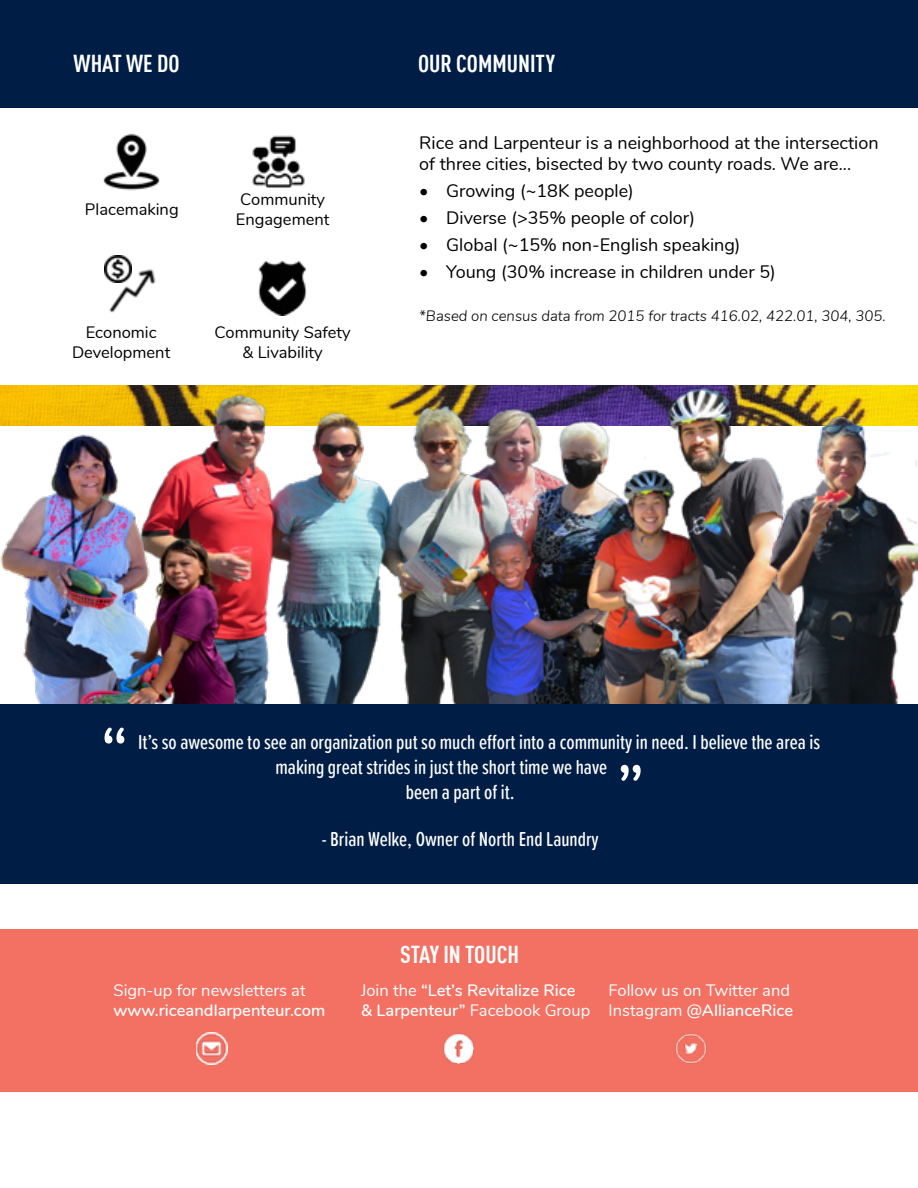
<style>
.page{position:relative;width:918px;height:1188px;background:#fff}
.page>*{position:absolute;margin:0;border:0;box-sizing:border-box;transform-origin:0 0}
.t1{font:72px "Nunito";color:#fff}
.t2{font:700 condensed 24px "DINOT";color:#fff}
.t3{font:500 21px/25.2px "Proxima Soft Ex Cn";color:#fff}
.t4{font:18px/21.6px "Nunito";color:#000}
.t5{font:600 16.5px/19.8px "Nunito";color:#fff}
.t6{font:16.5px/19.8px "Nunito";color:#000;text-align:center}
.t7{font:16.5px/19.8px "Nunito";color:#fff}
.t8{font:italic 300 15px "Nunito";color:#000}
.s1{font-weight:400}
.s2{font-weight:600}
</style>
<div class="page">
<img style="left:0;top:385px;width:586px;height:34px">
<img style="left:450px;top:385px;width:134px;height:3px">
<img style="left:135px;top:388px;width:451px;height:316px">
<img style="left:586px;top:385px;width:146px;height:319px">
<img style="left:732px;top:385px;width:186px;height:319px">
<img style="left:0;top:419px;width:204px;height:104px">
<div style="left:0;top:930px;width:918px;height:162px;background:#f37163"></div>
<img style="left:197px;top:1032px;width:31px;height:33px">
<img style="left:443px;top:1033px;width:31px;height:31px">
<img style="left:675px;top:1033px;width:32px;height:31px">
<img style="left:252px;top:135px;width:53px;height:53px">
<img style="left:258px;top:262px;width:49px;height:54px">
<img style="left:104px;top:262px;width:52px;height:51px">
<img style="left:105px;top:255px;width:27px;height:27px">
<img style="left:103px;top:133px;width:57px;height:58px">
<div style="left:0;top:0;width:918px;height:108px;background:#001e45"></div>
<img style="left:469px;top:485px;width:147px;height:219px">
<img style="left:0;top:523px;width:246px;height:181px">
<div style="left:0;top:704px;width:918px;height:180px;background:#001e45"></div>
<h2 class="t2" style="left:74px;top:46px;width:107px">WHAT WE DO</h2>
<h2 class="t2" style="left:418px;top:46px;width:139px">OUR COMMUNITY</h2>
<p class="t6" style="left:85px;top:198px;width:95px">Placemaking</p>
<p class="t6" style="left:236px;top:189px;width:95px;text-align:left">Community<br>Engagement</p>
<p class="t6" style="left:72px;top:321px;width:100px">Economic<br>Development</p>
<p class="t6" style="left:215px;top:321px;width:138px">Community Safety &amp; Livability</p>
<p class="t4" style="left:419px;top:131px;width:461px">Rice and Larpenteur is a neighborhood at the intersection of three cities, bisected by two county roads. We are...</p>
<p class="t4" style="left:419px;top:179px;width:216px">• Growing (~18K people)</p>
<p class="t4" style="left:419px;top:206px;width:277px">• Diverse (&gt;35% people of color)</p>
<p class="t4" style="left:419px;top:233px;width:323px">• Global (~15% non-English speaking)</p>
<p class="t4" style="left:419px;top:260px;width:358px">• Young (30% increase in children under 5)</p>
<p class="t8" style="left:419px;top:305px;width:468px">*Based on census data from 2015 for tracts 416.02, 422.01, 304, 305.</p>
<h1 class="t1" style="left:100px;top:701px;width:30px">“</h1>
<p class="t3" style="left:276px;top:728px;width:546px;text-indent:-138px">It’s so awesome to see an organization put so much effort into a community in need. I believe the area is making great strides in just the short time we have</p>
<h1 class="t1" style="left:617px;top:738px;width:30px">”</h1>
<p class="t3" style="left:406px;top:779px;width:110px">been a part of it.</p>
<p class="t3" style="left:322px;top:826px;width:279px">- Brian Welke, Owner of North End Laundry</p>
<p class="t7" style="left:114px;top:980px;width:194px">Sign-up for newsletters at</p>
<p class="t5" style="left:114px;top:1000px;width:213px">www.riceandlarpenteur.com</p>
<h2 class="t2" style="left:400px;top:937px;width:120px">STAY IN TOUCH</h2>
<p class="t5" style="left:361px;top:980px;width:231px"><span class="s1">Join the</span> “Let’s Revitalize Rice &amp; Larpenteur” <span class="s1">Facebook Group</span></p>
<p class="t7" style="left:609px;top:980px;width:186px">Follow us on Twitter and<br>Instagram <span class="s2">@AllianceRice</span></p>
</div>
